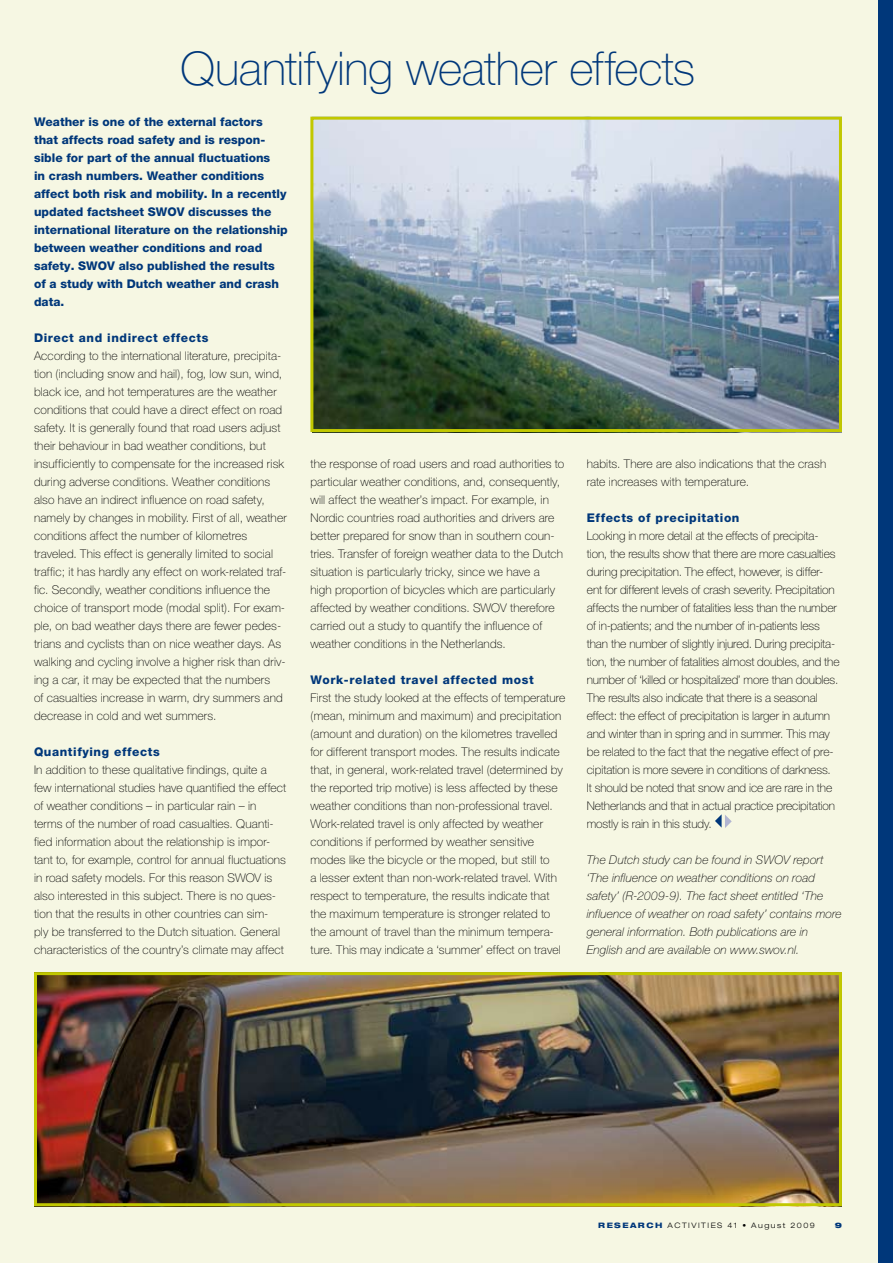
<style>
.page{position:relative;width:893px;height:1263px;background:#f6f7e3}
.page>*{position:absolute;margin:0;border:0;box-sizing:border-box;transform-origin:0 0}
.t1{font:100 46.5px "Helvetica Neue CE";letter-spacing:-.01em;color:#00377a}
.t2{font:100 12px/18px "Helvetica Neue CE";letter-spacing:.01em;color:#000}
.t3{font:800 12px/18px "Helvetica Neue CE";color:#00377a}
.t4{font:italic 100 12px/18px "Helvetica Neue CE";letter-spacing:.01em;color:#000}
.t5{font:800 12px "Helvetica Neue CE";letter-spacing:.05em;color:#00377a}
.t6{font:300 expanded 7.5px "Helvetica Neue";letter-spacing:.2em;color:#000}
.t7{font:900 expanded 7.5px "Helvetica Neue";color:#00377a}
.s1{font-weight:800;color:#00377a}
</style>
<div class="page">
<div style="left:878px;top:0;width:15px;height:1263px;background:#00377a"></div>
<svg style="left:715px;top:814px;width:17px;height:14px"></svg>
<img style="left:314px;top:121px;width:524px;height:307px">
<div style="left:310px;top:117px;width:532px;height:315px;border:3px solid #c1c800"></div>
<img style="left:38px;top:976px;width:800px;height:226px">
<div style="left:34px;top:972px;width:808px;height:234px;border:3px solid #c1c800"></div>
<h1 class="t1" style="left:181px;top:42px;width:516px">Quantifying weather effects</h1>
<p class="t3" style="left:34px;top:113px;width:255px">Weather is one of the external factors that affects road safety and is respon&shy;sible for part of the annual fluctuations<br>in crash numbers. Weather conditions affect both risk and mobility. In a recently updated factsheet SWOV discusses the international literature on the relationship between weather conditions and road safety. SWOV also published the results of a study with Dutch weather and crash data.</p>
<p class="t5" style="left:34px;top:330px;width:176px">Direct and indirect effects</p>
<p class="t2" style="left:34px;top:347px;width:254px">According to the international literature, precipita&shy;tion (including snow and hail), fog, low sun, wind, black ice, and hot temperatures are the weather conditions that could have a direct effect on road safety. It is generally found that road users adjust their behaviour in bad weather conditions, but insufficiently to compensate for the increased risk during adverse conditions. Weather conditions also have an indirect influence on road safety, namely by changes in mobility. First of all, weather conditions affect the number of kilometres traveled. This effect is generally limited to social traffic; it has hardly any effect on work-related traf&shy;fic. Secondly, weather conditions influence the choice of transport mode (modal split). For exam&shy;ple, on bad weather days there are fewer pedes&shy;trians and cyclists than on nice weather days. As walking and cycling involve a higher risk than driv&shy;ing a car, it may be expected that the numbers<br>of casualties increase in warm, dry summers and decrease in cold and wet summers.</p>
<p class="t5" style="left:34px;top:744px;width:127px">Quantifying effects</p>
<p class="t2" style="left:34px;top:761px;width:254px">In addition to these qualitative findings, quite a few international studies have quantified the effect of weather conditions – in particular rain – in terms of the number of road casualties. Quanti&shy;fied information about the relationship is impor&shy;tant to, for example, control for annual fluctuations in road safety models. For this reason SWOV is also interested in this subject. There is no ques&shy;tion that the results in other countries can sim-<br>ply be transferred to the Dutch situation. General characteristics of the country’s climate may affect</p>
<p class="t2" style="left:310px;top:455px;width:255px">the response of road users and road authorities to particular weather conditions, and, consequently, will affect the weather’s impact. For example, in Nordic countries road authorities and drivers are better prepared for snow than in southern coun&shy;tries. Transfer of foreign weather data to the Dutch situation is particularly tricky, since we have a<br>high proportion of bicycles which are particularly affected by weather conditions. SWOV therefore carried out a study to quantify the influence of weather conditions in the Netherlands.</p>
<p class="t5" style="left:310px;top:672px;width:225px">Work-related travel affected most</p>
<p class="t2" style="left:310px;top:689px;width:256px">First the study looked at the effects of temperature (mean, minimum and maximum) and precipitation (amount and duration) on the kilometres travelled for different transport modes. The results indicate that, in general, work-related travel (determined by the reported trip motive) is less affected by these weather conditions than non-professional travel.<br>Work-related travel is only affected by weather conditions if performed by weather sensitive modes like the bicycle or the moped, but still to<br>a lesser extent than non-work-related travel. With respect to temperature, the results indicate that the maximum temperature is stronger related to the amount of travel than the minimum tempera&shy;ture. This may indicate a ‘summer’ effect on travel</p>
<p class="t2" style="left:587px;top:455px;width:241px">habits. There are also indications that the crash rate increases with temperature.</p>
<p class="t5" style="left:587px;top:510px;width:154px">Effects of precipitation</p>
<p class="t2" style="left:587px;top:527px;width:254px">Looking in more detail at the effects of precipita&shy;tion, the results show that there are more casualties during precipitation. The effect, however, is differ&shy;ent for different levels of crash severity. Precipitation affects the number of fatalities less than the number of in-patients; and the number of in-patients less than the number of slightly injured. During precipita&shy;tion, the number of fatalities almost doubles, and the number of ‘killed or hospitalized’ more than doubles.<br>The results also indicate that there is a seasonal effect: the effect of precipitation is larger in autumn and winter than in spring and in summer. This may be related to the fact that the negative effect of pre&shy;cipitation is more severe in conditions of darkness.<br>It should be noted that snow and ice are rare in the Netherlands and that in actual practice precipitation mostly is rain in this study.</p>
<p class="t4" style="left:587px;top:851px;width:256px">The Dutch study can be found in SWOV report ‘The influence on weather conditions on road safety’ (R-2009-9). The fact sheet entitled ‘The influence of weather on road safety’ contains more general information. Both publications are in English and are available on www.swov.nl.</p>
<p class="t6" style="left:598px;top:1221px;width:218px"><span class="s1">RESEARCH</span> ACTIVITIES 41 • August 2009</p>
<p class="t7" style="left:835px;top:1220px;width:9px">9</p>
</div>
